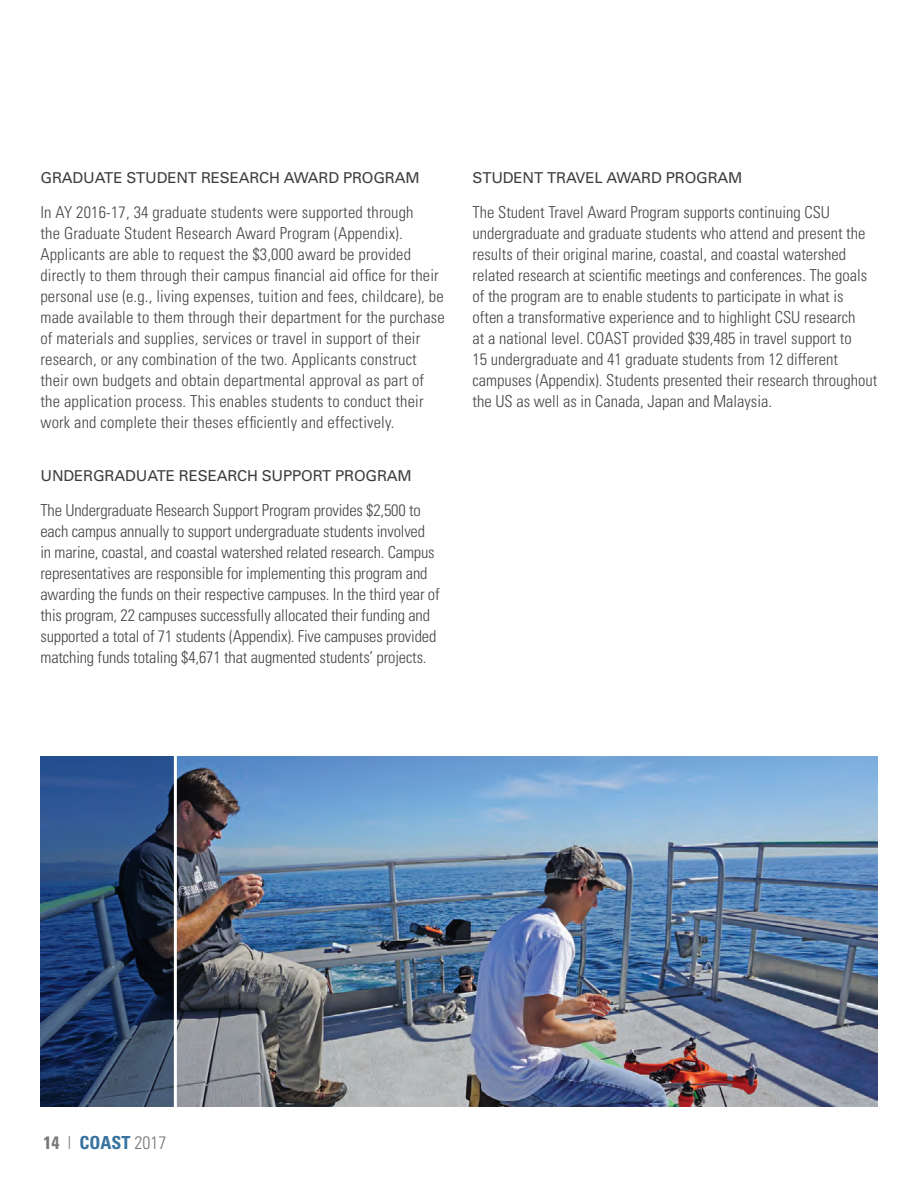
<style>
.page{position:relative;width:918px;height:1188px;background:#fff}
.page>*{position:absolute;margin:0;border:0;box-sizing:border-box;transform-origin:0 0}
.t1{font:300 condensed 18px "Univers";color:#76787b}
.Paragraph_Text{font:300 condensed 16.5px/21px "Univers";color:#454647}
.t2{font:15px "Univers";letter-spacing:-.01em;color:#3e3e3f}
.s1{font-weight:700}
.s2{font-weight:700;color:#37729f}
</style>
<div class="page">
<img style="left:177px;top:756px;width:701px;height:351px">
<svg style="left:40px;top:756px;width:134px;height:351px;background:#26416a"></svg>
<h4 class="t2" style="left:40px;top:169px;width:381px">GRADUATE STUDENT RESEARCH AWARD PROGRAM</h4>
<p class="Paragraph_Text" style="left:40px;top:201px;width:406px">In AY 2016-17, 34 graduate students were supported through<br>the Graduate Student Research Award Program (Appendix).<br>Applicants are able to request the $3,000 award be provided directly to them through their campus financial aid office for their personal use (e.g., living expenses, tuition and fees, childcare), be made available to them through their department for the purchase of materials and supplies, services or travel in support of their research, or any combination of the two. Applicants construct their own budgets and obtain departmental approval as part of the application process. This enables students to conduct their work and complete their theses efficiently and effectively.</p>
<h4 class="t2" style="left:40px;top:467px;width:373px">UNDERGRADUATE RESEARCH SUPPORT PROGRAM</h4>
<p class="Paragraph_Text" style="left:40px;top:499px;width:401px">The Undergraduate Research Support Program provides $2,500 to each campus annually to support undergraduate students involved in marine, coastal, and coastal watershed related research. Campus representatives are responsible for implementing this program and awarding the funds on their respective campuses. In the third year of this program, 22 campuses successfully allocated their funding and supported a total of 71 students (Appendix). Five campuses provided matching funds totaling $4,671 that augmented students’ projects.</p>
<h4 class="t2" style="left:472px;top:169px;width:271px">STUDENT TRAVEL AWARD PROGRAM</h4>
<p class="Paragraph_Text" style="left:472px;top:201px;width:406px">The Student Travel Award Program supports continuing CSU undergraduate and graduate students who attend and present the results of their original marine, coastal, and coastal watershed related research at scientific meetings and conferences. The goals of the program are to enable students to participate in what is often a transformative experience and to highlight CSU research<br>at a national level. COAST provided $39,485 in travel support to<br>15 undergraduate and 41 graduate students from 12 different campuses (Appendix). Students presented their research throughout the US as well as in Canada, Japan and Malaysia.</p>
<p class="t1" style="left:44px;top:1132px;width:124px"><span class="s1">14</span> | <span class="s2">COAST</span> 2017</p>
</div>
